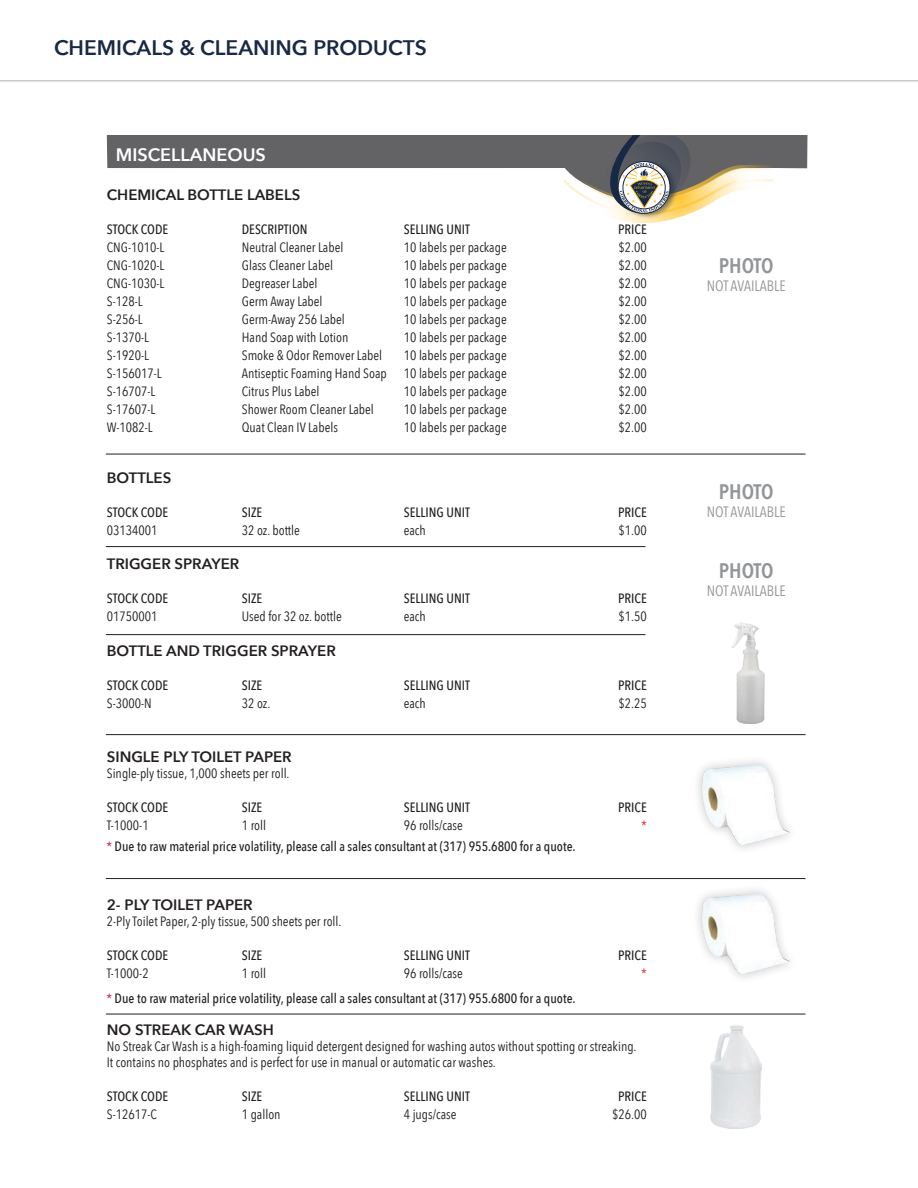
<style>
.page{position:relative;width:918px;height:1188px;background:#fff}
.page>*{position:absolute;margin:0;border:0;box-sizing:border-box;transform-origin:0 0}
.t1{font:600 21px "Avenir Next";color:#172945}
.t2{font:600 21px "Avenir Next Condensed";letter-spacing:-.005em;color:#939598}
.t3{font:600 18px "Avenir Next";color:#fff}
.t4{font:600 15px "Avenir Next";color:#231f20}
.t5{font:15px "Avenir Next Condensed";color:#939598}
.t6{font:13.5px "Avenir Next Condensed";color:#231f20}
.t7{font:500 13.5px "Avenir Next Condensed";color:#231f20}
.t8{font:13.5px "Avenir Next Condensed";color:#e51836}
.s1{font-weight:400;color:#d20d44}
</style>
<div class="page">
<hr style="left:0;top:80px;width:918px;height:2px;background:#c7c8ca">
<div style="left:107px;top:135px;width:700px;height:34px;background:#636366"></div>
<svg style="left:559px;top:135px;width:216px;height:88px"></svg>
<hr style="left:106px;top:546px;width:539px;height:1px;background:#231f20">
<hr style="left:106px;top:454px;width:699px;height:1px;background:#231f20">
<hr style="left:106px;top:634px;width:539px;height:1px;background:#231f20">
<div style="left:692px;top:755px;width:107px;height:100px;background:#231f20;opacity:.25"></div>
<img style="left:702px;top:765px;width:88px;height:81px">
<div style="left:692px;top:884px;width:107px;height:100px;background:#231f20;opacity:.25"></div>
<img style="left:702px;top:894px;width:88px;height:81px">
<img style="left:711px;top:1026px;width:51px;height:103px">
<img style="left:732px;top:623px;width:33px;height:100px">
<hr style="left:106px;top:734px;width:699px;height:1px;background:#231f20">
<hr style="left:106px;top:878px;width:699px;height:1px;background:#231f20">
<hr style="left:106px;top:1014px;width:699px;height:1px;background:#231f20">
<p class="t1" style="left:54px;top:30px;width:374px">CHEMICALS &amp; CLEANING PRODUCTS</p>
<p class="t3" style="left:116px;top:139px;width:152px">MISCELLANEOUS</p>
<p class="t4" style="left:107px;top:182px;width:195px">CHEMICAL BOTTLE LABELS</p>
<p class="t7" style="left:107px;top:221px;width:63px">STOCK CODE</p>
<p class="t7" style="left:242px;top:221px;width:67px">DESCRIPTION</p>
<p class="t7" style="left:404px;top:221px;width:68px">SELLING UNIT</p>
<p class="t7" style="left:618px;top:221px;width:30px">PRICE</p>
<p class="t6" style="left:107px;top:236px;width:59px">CNG-1010-L</p>
<p class="t6" style="left:242px;top:236px;width:103px">Neutral Cleaner Label</p>
<p class="t6" style="left:404px;top:236px;width:104px">10 labels per package</p>
<p class="t6" style="left:619px;top:236px;width:30px">$2.00</p>
<p class="t6" style="left:107px;top:254px;width:59px">CNG-1020-L</p>
<p class="t6" style="left:242px;top:254px;width:93px">Glass Cleaner Label</p>
<p class="t6" style="left:404px;top:254px;width:104px">10 labels per package</p>
<p class="t6" style="left:619px;top:254px;width:30px">$2.00</p>
<p class="t6" style="left:107px;top:272px;width:59px">CNG-1030-L</p>
<p class="t6" style="left:242px;top:272px;width:77px">Degreaser Label</p>
<p class="t6" style="left:404px;top:272px;width:104px">10 labels per package</p>
<p class="t6" style="left:619px;top:272px;width:30px">$2.00</p>
<p class="t6" style="left:107px;top:290px;width:37px">S-128-L</p>
<p class="t6" style="left:242px;top:290px;width:82px">Germ Away Label</p>
<p class="t6" style="left:404px;top:290px;width:104px">10 labels per package</p>
<p class="t6" style="left:619px;top:290px;width:30px">$2.00</p>
<p class="t6" style="left:107px;top:308px;width:37px">S-256-L</p>
<p class="t6" style="left:242px;top:308px;width:105px">Germ-Away 256 Label</p>
<p class="t6" style="left:404px;top:308px;width:104px">10 labels per package</p>
<p class="t6" style="left:619px;top:308px;width:30px">$2.00</p>
<p class="t6" style="left:107px;top:326px;width:44px">S-1370-L</p>
<p class="t6" style="left:242px;top:326px;width:108px">Hand Soap with Lotion</p>
<p class="t6" style="left:404px;top:326px;width:104px">10 labels per package</p>
<p class="t6" style="left:619px;top:326px;width:30px">$2.00</p>
<p class="t6" style="left:107px;top:344px;width:44px">S-1920-L</p>
<p class="t6" style="left:242px;top:344px;width:142px">Smoke &amp; Odor Remover Label</p>
<p class="t6" style="left:404px;top:344px;width:104px">10 labels per package</p>
<p class="t6" style="left:619px;top:344px;width:30px">$2.00</p>
<p class="t6" style="left:107px;top:362px;width:56px">S-156017-L</p>
<p class="t6" style="left:242px;top:362px;width:146px">Antiseptic Foaming Hand Soap</p>
<p class="t6" style="left:404px;top:362px;width:104px">10 labels per package</p>
<p class="t6" style="left:619px;top:362px;width:30px">$2.00</p>
<p class="t6" style="left:107px;top:380px;width:50px">S-16707-L</p>
<p class="t6" style="left:242px;top:380px;width:79px">Citrus Plus Label</p>
<p class="t6" style="left:404px;top:380px;width:104px">10 labels per package</p>
<p class="t6" style="left:619px;top:380px;width:30px">$2.00</p>
<p class="t6" style="left:107px;top:398px;width:50px">S-17607-L</p>
<p class="t6" style="left:242px;top:398px;width:134px">Shower Room Cleaner Label</p>
<p class="t6" style="left:404px;top:398px;width:104px">10 labels per package</p>
<p class="t6" style="left:619px;top:398px;width:30px">$2.00</p>
<p class="t6" style="left:107px;top:416px;width:47px">W-1082-L</p>
<p class="t6" style="left:242px;top:416px;width:98px">Quat Clean IV Labels</p>
<p class="t6" style="left:404px;top:416px;width:104px">10 labels per package</p>
<p class="t6" style="left:619px;top:416px;width:30px">$2.00</p>
<p class="t4" style="left:107px;top:465px;width:66px">BOTTLES</p>
<p class="t7" style="left:107px;top:504px;width:63px">STOCK CODE</p>
<p class="t7" style="left:242px;top:504px;width:22px">SIZE</p>
<p class="t7" style="left:404px;top:504px;width:68px">SELLING UNIT</p>
<p class="t7" style="left:618px;top:504px;width:30px">PRICE</p>
<p class="t6" style="left:107px;top:519px;width:52px">03134001</p>
<p class="t6" style="left:242px;top:519px;width:60px">32 oz. bottle</p>
<p class="t6" style="left:404px;top:519px;width:23px">each</p>
<p class="t6" style="left:619px;top:519px;width:30px">$1.00</p>
<p class="t4" style="left:107px;top:551px;width:134px">TRIGGER SPRAYER</p>
<p class="t7" style="left:107px;top:590px;width:63px">STOCK CODE</p>
<p class="t7" style="left:242px;top:590px;width:22px">SIZE</p>
<p class="t7" style="left:404px;top:590px;width:68px">SELLING UNIT</p>
<p class="t7" style="left:618px;top:590px;width:30px">PRICE</p>
<p class="t6" style="left:107px;top:605px;width:52px">01750001</p>
<p class="t6" style="left:242px;top:605px;width:101px">Used for 32 oz. bottle</p>
<p class="t6" style="left:404px;top:605px;width:23px">each</p>
<p class="t6" style="left:619px;top:605px;width:30px">$1.50</p>
<p class="t4" style="left:107px;top:637px;width:230px">BOTTLE AND TRIGGER SPRAYER</p>
<p class="t7" style="left:107px;top:677px;width:63px">STOCK CODE</p>
<p class="t7" style="left:242px;top:677px;width:22px">SIZE</p>
<p class="t7" style="left:404px;top:677px;width:68px">SELLING UNIT</p>
<p class="t7" style="left:618px;top:677px;width:30px">PRICE</p>
<p class="t6" style="left:107px;top:691px;width:46px">S-3000-N</p>
<p class="t6" style="left:242px;top:691px;width:30px">32 oz.</p>
<p class="t6" style="left:404px;top:691px;width:23px">each</p>
<p class="t6" style="left:619px;top:691px;width:30px">$2.25</p>
<p class="t4" style="left:107px;top:744px;width:186px">SINGLE PLY TOILET PAPER</p>
<p class="t6" style="left:107px;top:762px;width:184px">Single-ply tissue, 1,000 sheets per roll.</p>
<p class="t7" style="left:107px;top:799px;width:63px">STOCK CODE</p>
<p class="t7" style="left:242px;top:799px;width:22px">SIZE</p>
<p class="t7" style="left:404px;top:799px;width:68px">SELLING UNIT</p>
<p class="t7" style="left:618px;top:799px;width:30px">PRICE</p>
<p class="t6" style="left:107px;top:814px;width:43px">T-1000-1</p>
<p class="t6" style="left:242px;top:814px;width:26px">1 roll</p>
<p class="t6" style="left:404px;top:814px;width:60px">96 rolls/case</p>
<p class="t8" style="left:641px;top:814px;width:7px">*</p>
<p class="t7" style="left:106px;top:838px;width:471px"><span class="s1">*</span> Due to raw material price volatility, please call a sales consultant at (317) 955.6800 for a quote.</p>
<p class="t4" style="left:107px;top:892px;width:147px">2- PLY TOILET PAPER</p>
<p class="t6" style="left:107px;top:910px;width:236px">2-Ply Toilet Paper, 2-ply tissue, 500 sheets per roll.</p>
<p class="t7" style="left:107px;top:947px;width:63px">STOCK CODE</p>
<p class="t7" style="left:242px;top:947px;width:22px">SIZE</p>
<p class="t7" style="left:404px;top:947px;width:68px">SELLING UNIT</p>
<p class="t7" style="left:618px;top:947px;width:30px">PRICE</p>
<p class="t6" style="left:107px;top:962px;width:43px">T-1000-2</p>
<p class="t6" style="left:242px;top:962px;width:26px">1 roll</p>
<p class="t6" style="left:404px;top:962px;width:60px">96 rolls/case</p>
<p class="t8" style="left:641px;top:962px;width:7px">*</p>
<p class="t7" style="left:106px;top:990px;width:471px"><span class="s1">*</span> Due to raw material price volatility, please call a sales consultant at (317) 955.6800 for a quote.</p>
<p class="t4" style="left:107px;top:1017px;width:169px">NO STREAK CAR WASH</p>
<p class="t6" style="left:107px;top:1035px;width:531px">No Streak Car Wash is a high-foaming liquid detergent designed for washing autos without spotting or streaking.</p>
<p class="t6" style="left:107px;top:1051px;width:391px">It contains no phosphates and is perfect for use in manual or automatic car washes.</p>
<p class="t7" style="left:107px;top:1088px;width:63px">STOCK CODE</p>
<p class="t7" style="left:242px;top:1088px;width:22px">SIZE</p>
<p class="t7" style="left:404px;top:1088px;width:68px">SELLING UNIT</p>
<p class="t7" style="left:618px;top:1088px;width:30px">PRICE</p>
<p class="t6" style="left:107px;top:1103px;width:52px">S-12617-C</p>
<p class="t6" style="left:242px;top:1103px;width:40px">1 gallon</p>
<p class="t6" style="left:404px;top:1103px;width:54px">4 jugs/case</p>
<p class="t6" style="left:612px;top:1103px;width:36px">$26.00</p>
<p class="t2" style="left:719px;top:247px;width:56px">PHOTO</p>
<p class="t5" style="left:707px;top:273px;width:80px">NOT AVAILABLE</p>
<p class="t2" style="left:719px;top:474px;width:56px">PHOTO</p>
<p class="t5" style="left:707px;top:499px;width:80px">NOT AVAILABLE</p>
<p class="t2" style="left:719px;top:552px;width:56px">PHOTO</p>
<p class="t5" style="left:707px;top:577px;width:80px">NOT AVAILABLE</p>
</div>
